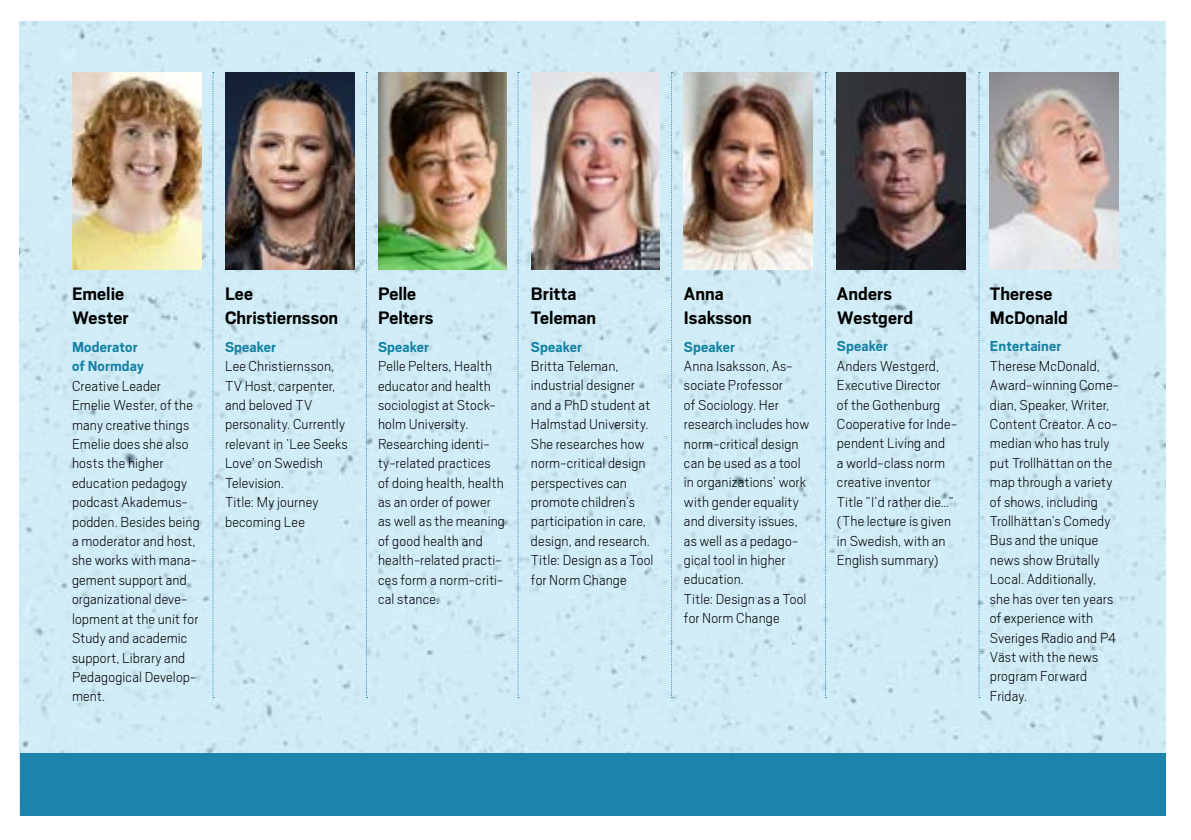
<style>
.page{position:relative;width:1191px;height:840px;background:#fff}
.page>*{position:absolute;margin:0;border:0;box-sizing:border-box;transform-origin:0 0}
.t1{font:700 20px/24px "Scout";letter-spacing:.005em;color:#000}
.t2{font:200 16px/19.4px "Scout";letter-spacing:.01em;color:#000}
.t3{font:700 16px/19.4px "Scout";letter-spacing:.01em;color:#1380a4}
</style>
<div class="page">
<div style="left:20px;top:21px;width:1145px;height:731px;background:#d0ecf7"></div>
<img style="left:72px;top:72px;width:129px;height:197px">
<img style="left:378px;top:72px;width:129px;height:197px">
<img style="left:837px;top:72px;width:129px;height:197px">
<img style="left:225px;top:72px;width:129px;height:197px">
<img style="left:684px;top:72px;width:129px;height:197px">
<img style="left:531px;top:72px;width:129px;height:197px">
<img style="left:990px;top:72px;width:129px;height:197px">
<svg style="left:212px;top:72px;width:2px;height:625px"></svg>
<svg style="left:517px;top:72px;width:2px;height:625px"></svg>
<svg style="left:825px;top:72px;width:1px;height:625px"></svg>
<svg style="left:366px;top:72px;width:1px;height:625px"></svg>
<svg style="left:671px;top:72px;width:1px;height:625px"></svg>
<svg style="left:978px;top:72px;width:2px;height:625px"></svg>
<div style="left:20px;top:752px;width:1145px;height:63px;background:#1d83aa"></div>
<p class="t1" style="left:72px;top:281px;width:58px">Emelie<br>Wester</p>
<p class="t1" style="left:225px;top:281px;width:115px">Lee<br>Christiernsson</p>
<p class="t1" style="left:378px;top:281px;width:57px">Pelle<br>Pelters</p>
<p class="t1" style="left:531px;top:281px;width:67px">Britta<br>Teleman</p>
<p class="t1" style="left:684px;top:281px;width:69px">Anna<br>Isaksson</p>
<p class="t1" style="left:837px;top:281px;width:78px">Anders<br>Westgerd</p>
<p class="t1" style="left:990px;top:281px;width:79px">Therese<br>McDonald</p>
<p class="t3" style="left:72px;top:336px;width:73px">Moderator of Normday</p>
<p class="t2" style="left:72px;top:375px;width:129px">Creative Leader<br>Emelie Wester, of the many creative things<br>Emelie does she also hosts the higher education pedagogy podcast Akademus&shy;podden. Besides being a moderator and host, she works with mana&shy;gement support and organizational deve&shy;lopment at the unit for<br>Study and academic support, Library and<br>Pedagogical Develop&shy;ment.</p>
<p class="t3" style="left:225px;top:336px;width:53px">Speaker</p>
<p class="t2" style="left:225px;top:355px;width:124px">Lee Christiernsson,<br>TV Host, carpenter, and beloved TV personality. Currently relevant in ’Lee Seeks<br>Love’ on Swedish<br>Television.<br>Title: My journey becoming Lee</p>
<p class="t3" style="left:378px;top:336px;width:53px">Speaker</p>
<p class="t2" style="left:378px;top:355px;width:128px">Pelle Pelters, Health educator and health sociologist at Stock&shy;holm University.<br>Researching identi&shy;ty-related practices of doing health, health as an order of power as well as the meaning of good health and health-related practi&shy;ces form a norm-criti&shy;cal stance.</p>
<p class="t3" style="left:531px;top:336px;width:53px">Speaker</p>
<p class="t2" style="left:531px;top:355px;width:124px">Britta Teleman, industrial designer and a PhD student at<br>Halmstad University.<br>She researches how norm-critical design perspectives can promote children’s participation in care, design, and research.<br>Title: Design as a Tool for Norm Change</p>
<p class="t3" style="left:684px;top:336px;width:53px">Speaker</p>
<p class="t2" style="left:684px;top:355px;width:127px">Anna Isaksson, As&shy;sociate Professor<br>of Sociology. Her research includes how norm-critical design can be used as a tool in organizations’ work with gender equality and diversity issues, as well as a pedago&shy;gical tool in higher education.<br>Title: Design as a Tool for Norm Change</p>
<p class="t3" style="left:837px;top:336px;width:53px">Speaker</p>
<p class="t2" style="left:837px;top:355px;width:122px">Anders Westgerd,<br>Executive Director<br>of the Gothenburg<br>Cooperative for Inde&shy;pendent Living and<br>a world-class norm creative inventor<br>Title ”I’d rather die…” (The lecture is given in Swedish, with an<br>English summary)</p>
<p class="t3" style="left:990px;top:335px;width:73px">Entertainer</p>
<p class="t2" style="left:990px;top:355px;width:130px">Therese McDonald,<br>Award-winning Come&shy;dian, Speaker, Writer,<br>Content Creator. A co&shy;median who has truly put Trollhättan on the map through a variety of shows, including<br>Trollhättan’s Comedy<br>Bus and the unique news show Brutally<br>Local. Additionally, she has over ten years of experience with<br>Sveriges Radio and P4<br>Väst with the news program Forward<br>Friday.</p>
</div>
